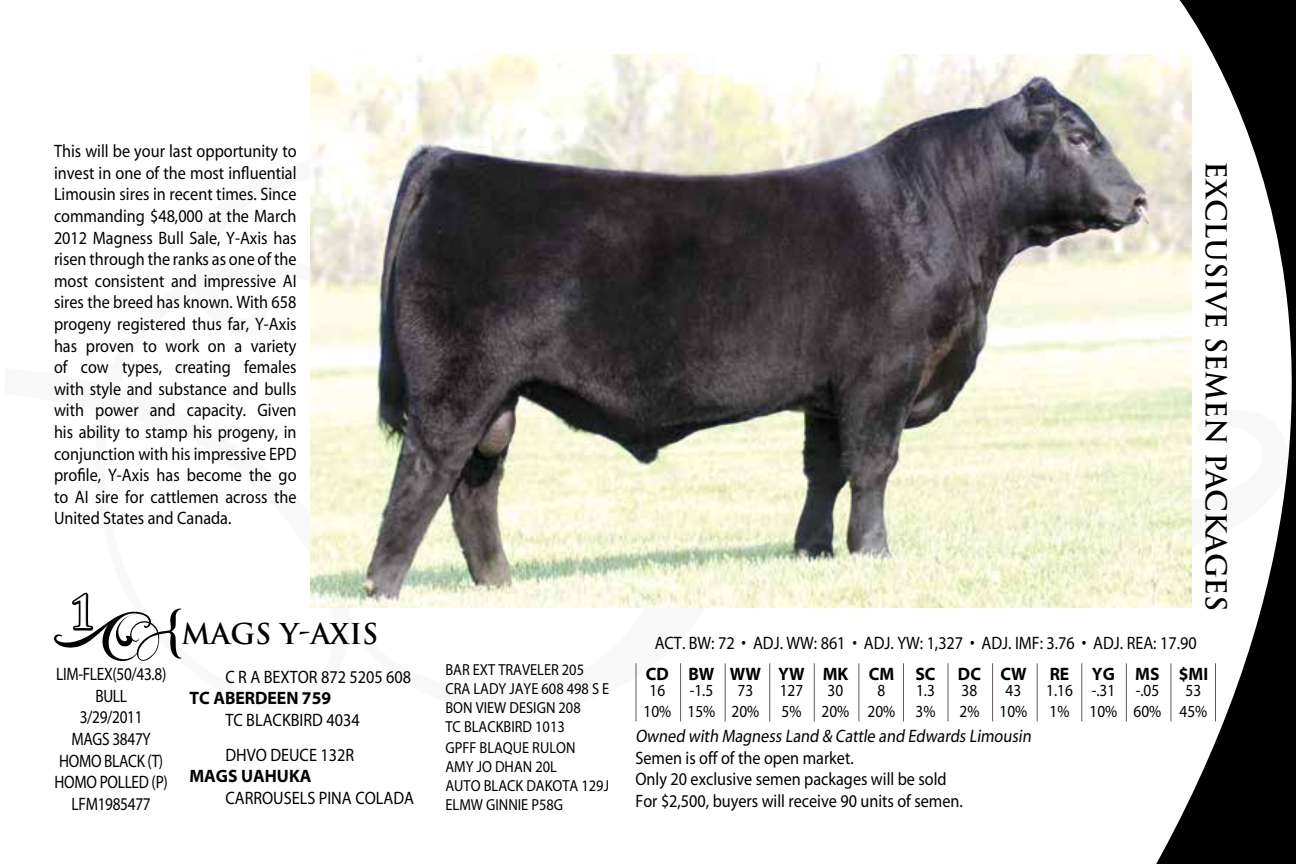
<style>
.page{position:relative;width:1296px;height:864px;background:#fff}
.page>*{position:absolute;margin:0;border:0;box-sizing:border-box;transform-origin:0 0}
.t1{font:700 44px "Trajan";color:#fff}
.t2{font:700 28px "Trajan";color:#000}
.t3{font:18px/21.6px "Myriad MM 400 600";color:#000;scale:.9 1}
.t4{font:18px/21.6px "Myriad MM 400 600";letter-spacing:-.02em;color:#000;text-align:center;scale:.85 1}
.t5{font:18px "Myriad MM 700 700";color:#000;scale:.9 1}
.t6{font:17px "Myriad MM 400 600";color:#000;scale:.9 1}
.t7{font:16px/19.2px "Myriad MM 400 600";color:#000;scale:.9 1}
</style>
<div class="page">
<svg style="left:1156px;top:0;width:140px;height:864px"></svg>
<img style="left:310px;top:54px;width:882px;height:554px">
<svg style="left:54px;top:592px;width:127px;height:70px"></svg>
<hr style="left:636px;top:663px;width:1px;height:58px;background:#655858">
<hr style="left:680px;top:663px;width:1px;height:58px;background:#655858">
<hr style="left:725px;top:663px;width:1px;height:58px;background:#655858">
<hr style="left:769px;top:663px;width:1px;height:58px;background:#655858">
<hr style="left:814px;top:663px;width:1px;height:58px;background:#655858">
<hr style="left:858px;top:663px;width:1px;height:58px;background:#655858">
<hr style="left:903px;top:663px;width:1px;height:58px;background:#655858">
<hr style="left:948px;top:663px;width:1px;height:58px;background:#655858">
<hr style="left:992px;top:663px;width:1px;height:58px;background:#655858">
<hr style="left:1037px;top:663px;width:1px;height:58px;background:#655858">
<hr style="left:1081px;top:663px;width:1px;height:58px;background:#655858">
<hr style="left:1126px;top:663px;width:1px;height:58px;background:#655858">
<hr style="left:1170px;top:663px;width:1px;height:58px;background:#655858">
<hr style="left:1215px;top:663px;width:1px;height:58px;background:#655858">
<p class="t3" style="left:54px;top:141px;width:271px;text-align:justify">This will be your last opportunity to invest in one of the most influential Limousin sires in recent times. Since commanding $48,000 at the March 2012 Magness Bull Sale, Y-Axis has risen through the ranks as one of the most consistent and impressive AI sires the breed has known. With 658 progeny registered thus far, Y-Axis has proven to work on a variety of cow types, creating females with style and substance and bulls with power and capacity. Given his ability to stamp his progeny, in conjunction with his impressive EPD profile, Y-Axis has become the go to AI sire for cattlemen across the United States and Canada.</p>
<h1 class="t1" style="left:72px;top:585px;width:22px">1</h1>
<p class="t4" style="left:55px;top:664px;width:135px">LIM-FLEX(50/43.8)<br>BULL<br>3/29/2011<br>MAGS 3847Y<br>HOMO BLACK (T)<br>HOMO POLLED (P)<br>LFM1985477</p>
<p class="t3" style="left:225px;top:667px;width:208px">C R A BEXTOR 872 5205 608</p>
<h2 class="t2" style="left:181px;top:616px;width:199px">MAGS Y-AXIS</h2>
<p class="t5" style="left:189px;top:689px;width:159px">TC ABERDEEN 759</p>
<p class="t3" style="left:225px;top:710px;width:151px">TC BLACKBIRD 4034</p>
<p class="t3" style="left:225px;top:745px;width:144px">DHVO DEUCE 132R</p>
<p class="t5" style="left:189px;top:767px;width:137px">MAGS UAHUKA</p>
<p class="t3" style="left:225px;top:788px;width:211px">CARROUSELS PINA COLADA</p>
<p class="t7" style="left:446px;top:660px;width:183px">BAR EXT TRAVELER 205<br>CRA LADY JAYE 608 498 S E<br>BON VIEW DESIGN 208<br>TC BLACKBIRD 1013</p>
<p class="t7" style="left:446px;top:738px;width:183px">GPFF BLAQUE RULON<br>AMY JO DHAN 20L<br>AUTO BLACK DAKOTA 129J<br>ELMW GINNIE P58G</p>
<h2 class="t2" style="left:1234px;top:161px;width:452px;rotate:90deg">Exclusive Semen Packages</h2>
<p class="t3" style="left:655px;top:633px;width:604px">ACT. BW: 72 • ADJ. WW: 861 • ADJ. YW: 1,327 • ADJ. IMF: 3.76 • ADJ. REA: 17.90</p>
<p class="t5" style="left:646px;top:665px;width:424px">CD BW WW YW MK CM SC DC CW</p>
<p class="t5" style="left:1050px;top:665px;width:23px">RE</p>
<p class="t5" style="left:1092px;top:665px;width:131px">YG MS $MI</p>
<p class="t6" style="left:650px;top:682px;width:19px">16</p>
<p class="t6" style="left:690px;top:682px;width:28px">-1.5</p>
<p class="t6" style="left:738px;top:682px;width:19px">73</p>
<p class="t6" style="left:780px;top:682px;width:28px">127</p>
<p class="t6" style="left:828px;top:682px;width:19px">30</p>
<p class="t6" style="left:878px;top:682px;width:10px">8</p>
<p class="t6" style="left:916px;top:682px;width:22px">1.3</p>
<p class="t6" style="left:962px;top:682px;width:19px">38</p>
<p class="t6" style="left:1006px;top:682px;width:19px">43</p>
<p class="t6" style="left:1046px;top:682px;width:127px">1.16 -.31 -.05</p>
<p class="t6" style="left:1186px;top:682px;width:19px">53</p>
<p class="t6" style="left:644px;top:703px;width:130px">10% 15% 20%</p>
<p class="t6" style="left:782px;top:703px;width:173px">5% 20% 20% 3%</p>
<p class="t6" style="left:960px;top:703px;width:77px">2% 10%</p>
<p class="t6" style="left:1050px;top:703px;width:177px">1% 10% 60% 45%</p>
<p class="t3" style="left:636px;top:726px;width:444px">Owned with Magness Land &amp; Cattle and Edwards Limousin Semen is off of the open market.<br>Only 20 exclusive semen packages will be sold<br>For $2,500, buyers will receive 90 units of semen.</p>
</div>
